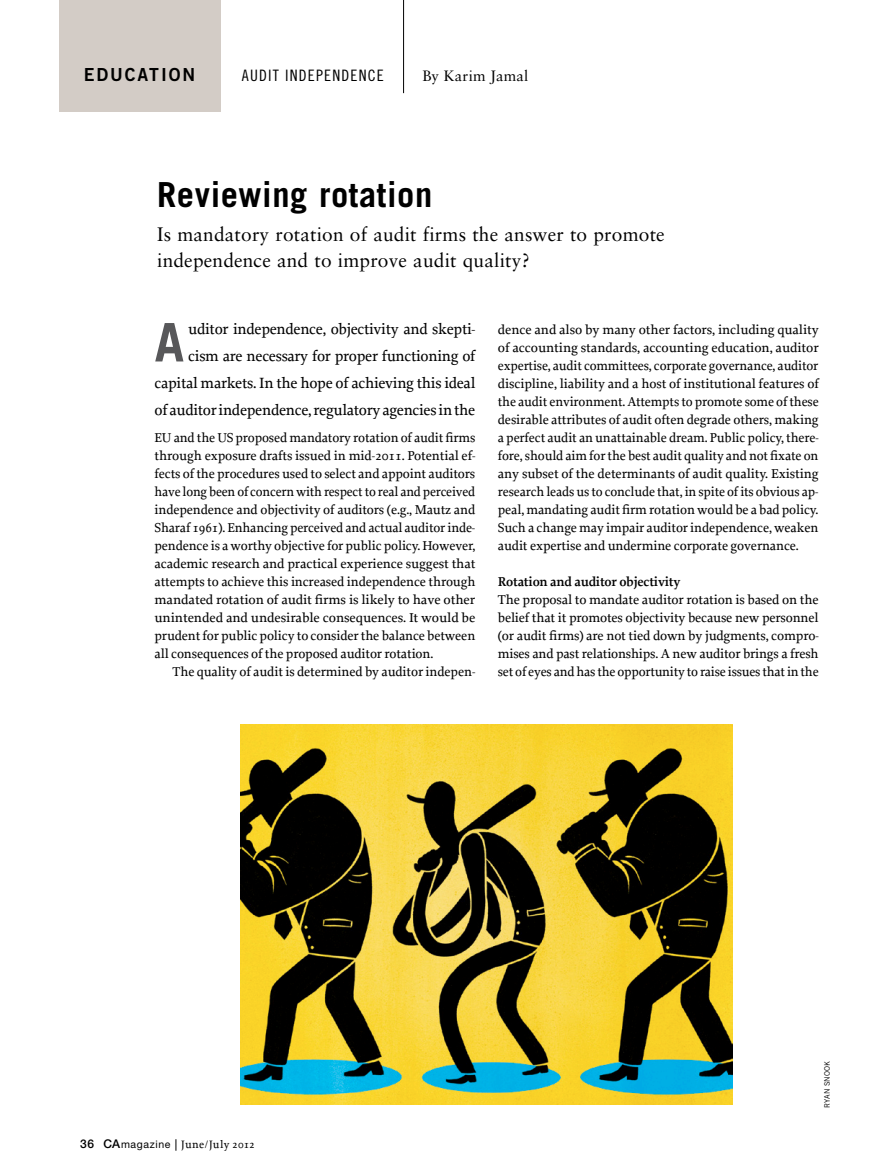
<style>
.page{position:relative;width:878px;height:1175px;background:#fff}
.page>*{position:absolute;margin:0;border:0;box-sizing:border-box;transform-origin:0 0}
.t1{font:700 53.25px "Trade Gothic";color:#58585a}
.t2{font:700 34.5px "Trade Gothic";letter-spacing:.015em;color:#000}
.t3{font:19.5px/25.5px "Sabon LT Std";letter-spacing:.01em;color:#000}
.t4{font:18px "Trade Gothic Bold Two";letter-spacing:.11em;color:#000}
.t5{font:15.75px "Trade Gothic Cond Eighteen";letter-spacing:.075em;color:#000}
.t6{font:500 15.6px/26.7px "Proforma";letter-spacing:-.02em;color:#000;text-align:right}
.t7{font:15px "Sabon LT Std";letter-spacing:.015em;color:#000}
.t8{font:500 13.5px/18px "Proforma";letter-spacing:-.01em;color:#000;text-align:justify}
.t9{font:500 11.25px "Proforma";letter-spacing:.015em;color:#000}
.t10{font:7.5px "Trade Gothic";letter-spacing:.015em;color:#000}
.s1{font-weight:600}
.s2{font-family:"Helvetica Neue LT Std";font-size:12px}
.s3{font-family:"Helvetica Neue LT Std";font-weight:400;font-size:10.5px}
</style>
<div class="page">
<div style="left:60px;top:0;width:161px;height:111px;background:#d3ccc6"></div>
<img style="left:240px;top:724px;width:492px;height:380px">
<hr style="left:403px;top:0;width:1px;height:93px;background:#000">
<p class="t4" style="left:84px;top:63px;width:113px">EDUCATION</p>
<p class="t5" style="left:242px;top:66px;width:144px">AUDIT INDEPENDENCE</p>
<p class="t7" style="left:422px;top:67px;width:107px">By Karim Jamal</p>
<p class="t2" style="left:157px;top:174px;width:276px">Reviewing rotation</p>
<p class="t3" style="left:157px;top:221px;width:509px">Is mandatory rotation of audit firms the answer to promote independence and to improve audit quality?</p>
<p class="t1" style="left:154px;top:310px;width:31px">A</p>
<p class="t6" style="left:154px;top:316px;width:322px">uditor independence, objectivity and skepti&shy;cism are necessary for proper functioning of capital markets. In the hope of achieving this ideal of auditor independence, regulatory agencies in the</p>
<p class="t8" style="left:154px;top:428px;width:322px">EU and the US proposed mandatory rotation of audit firms</p>
<p class="t8" style="left:154px;top:446px;width:322px">through exposure drafts issued in mid-2011. Potential ef-</p>
<p class="t8" style="left:154px;top:464px;width:322px">fects of the procedures used to select and appoint auditors</p>
<p class="t8" style="left:154px;top:482px;width:322px">have long been of concern with respect to real and perceived</p>
<p class="t8" style="left:154px;top:500px;width:322px">independence and objectivity of auditors (e.g., Mautz and</p>
<p class="t8" style="left:154px;top:518px;width:322px">Sharaf 1961). Enhancing perceived and actual auditor inde-</p>
<p class="t8" style="left:154px;top:536px;width:322px">pendence is a worthy objective for public policy. However,</p>
<p class="t8" style="left:154px;top:554px;width:322px">academic research and practical experience suggest that</p>
<p class="t8" style="left:154px;top:572px;width:322px">attempts to achieve this increased independence through</p>
<p class="t8" style="left:154px;top:590px;width:322px">mandated rotation of audit firms is likely to have other</p>
<p class="t8" style="left:154px;top:608px;width:322px">unintended and undesirable consequences. It would be</p>
<p class="t8" style="left:154px;top:626px;width:322px">prudent for public policy to consider the balance between</p>
<p class="t8" style="left:154px;top:644px;width:280px">all consequences of the proposed auditor rotation.</p>
<p class="t8" style="left:172px;top:662px;width:304px">The quality of audit is determined by auditor indepen-</p>
<p class="t8" style="left:498px;top:320px;width:322px">dence and also by many other factors, including quality of accounting standards, accounting education, auditor expertise, audit committees, corporate governance, auditor discipline, liability and a host of institutional features of the audit environment. Attempts to promote some of these desirable attributes of audit often degrade others, making a perfect audit an unattainable dream. Public policy, there&shy;fore, should aim for the best audit quality and not fixate on any subset of the determinants of audit quality. Existing research leads us to conclude that, in spite of its obvious ap&shy;peal, mandating audit firm rotation would be a bad policy.<br>Such a change may impair auditor independence, weaken audit expertise and undermine corporate governance.</p>
<p class="t8" style="left:498px;top:572px;width:322px;text-align:left"><span class="s1">Rotation and auditor objectivity<br></span>The proposal to mandate auditor rotation is based on the belief that it promotes objectivity because new personnel (or audit firms) are not tied down by judgments, compro&shy;mises and past relationships. A new auditor brings a fresh set of eyes and has the opportunity to raise issues that in the</p>
<p class="t9" style="left:80px;top:1137px;width:176px"><span class="s2">36 CA</span><span class="s3">magazine</span> June/July 2012</p>
<p class="t10" style="left:822px;top:1107px;width:49px;rotate:-90deg">ryan snook</p>
</div>
